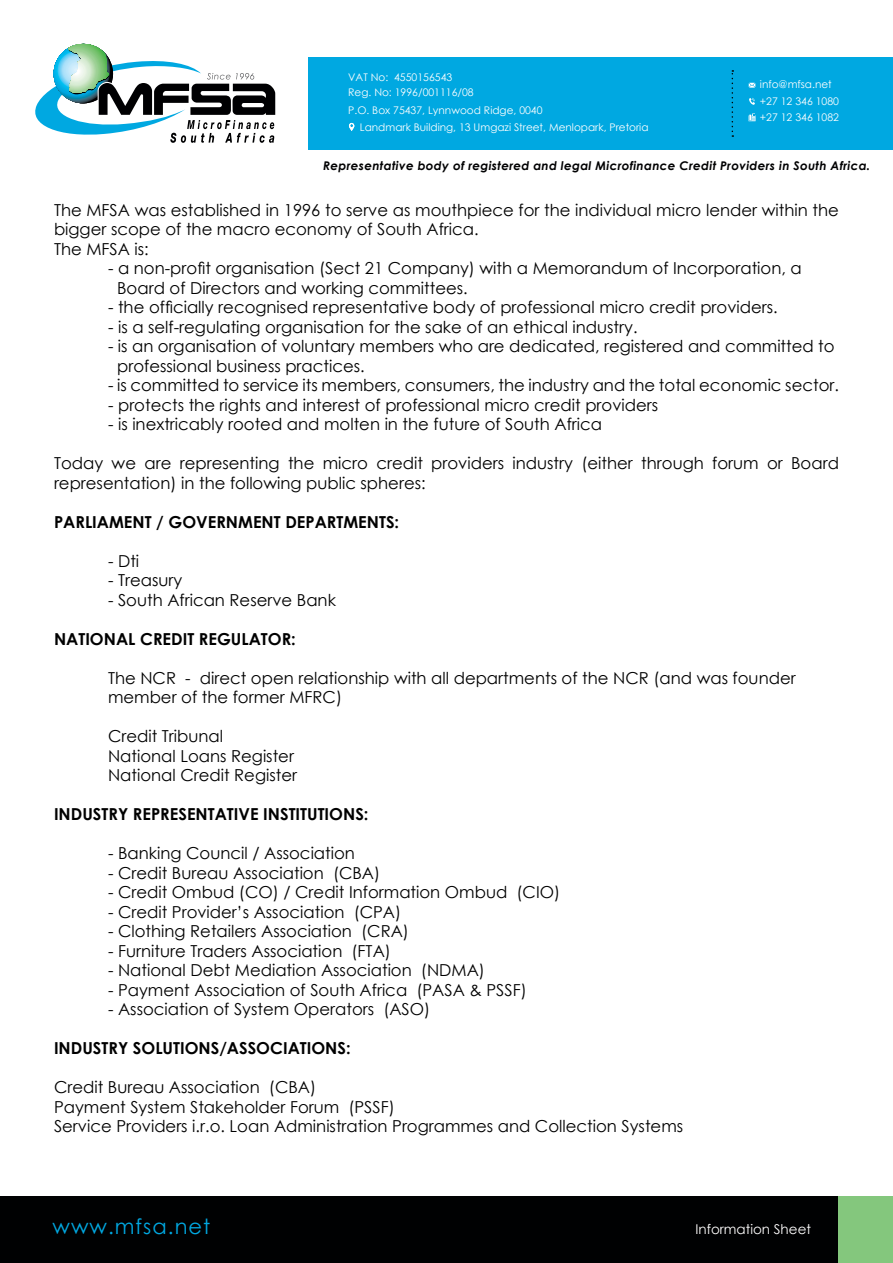
<style>
.page{position:relative;width:893px;height:1263px;background:#fff}
.page>*{position:absolute;margin:0;border:0;box-sizing:border-box;transform-origin:0 0}
.t1{font:21px "Century Gothic";letter-spacing:.05em;color:#00a8e1}
.t2{font:16.5px/19.5px "Century Gothic";color:#000}
.t3{font:700 16.5px "Century Gothic";color:#000}
.t4{font:13.5px "Century Gothic";color:#fff}
.t5{font:italic 700 12px "Century Gothic";letter-spacing:.025em;color:#000102}
.t6{font:10.5px/16.5px "Century Gothic";color:#fff}
</style>
<div class="page">
<div style="left:308px;top:58px;width:585px;height:92px;background:#00a8e1"></div>
<svg style="left:749px;top:113px;width:6px;height:8px"></svg>
<svg style="left:749px;top:98px;width:6px;height:7px"></svg>
<svg style="left:749px;top:83px;width:6px;height:5px"></svg>
<svg style="left:732px;top:70px;width:1px;height:67px"></svg>
<svg style="left:35px;top:44px;width:241px;height:99px"></svg>
<div style="left:0;top:1196px;width:893px;height:67px;background:#000102"></div>
<div style="left:839px;top:1196px;width:54px;height:67px;background:#84c77d"></div>
<svg style="left:349px;top:123px;width:5px;height:8px"></svg>
<p class="t6" style="left:348px;top:69px;width:127px;line-height:15px">VAT No: 4550156543<br>Reg. No: 1996/001116/08</p>
<p class="t6" style="left:360px;top:102px;width:290px;text-indent:-12px">P.O. Box 75437, Lynnwood Ridge, 0040<br>Landmark Building, 13 Umgazi Street, Menlopark, Pretoria</p>
<p class="t6" style="left:760px;top:76px;width:81px">info@mfsa.net +27 12 346 1080 +27 12 346 1082</p>
<p class="t5" style="left:323px;top:156px;width:549px">Representative body of registered and legal Microfinance Credit Providers in South Africa.</p>
<p class="t2" style="left:54px;top:200px;width:786px">The MFSA was established in 1996 to serve as mouthpiece for the individual micro lender within the bigger scope of the macro economy of South Africa.<br>The MFSA is:</p>
<p class="t2" style="left:117px;top:258px;width:686px;text-indent:-9px">- a non-profit organisation (Sect 21 Company) with a Memorandum of Incorporation, a<br>Board of Directors and working committees.</p>
<p class="t2" style="left:108px;top:297px;width:671px">- the officially recognised representative body of professional micro credit providers.</p>
<p class="t2" style="left:108px;top:317px;width:531px">- is a self-regulating organisation for the sake of an ethical industry.</p>
<p class="t2" style="left:117px;top:336px;width:719px;text-indent:-9px">- is an organisation of voluntary members who are dedicated, registered and committed to professional business practices.</p>
<p class="t2" style="left:108px;top:375px;width:732px">- is committed to service its members, consumers, the industry and the total economic sector.</p>
<p class="t2" style="left:108px;top:395px;width:552px">- protects the rights and interest of professional micro credit providers</p>
<p class="t2" style="left:108px;top:414px;width:496px">- is inextricably rooted and molten in the future of South Africa</p>
<p class="t2" style="left:54px;top:453px;width:786px">Today we are representing the micro credit providers industry (either through forum or Board representation) in the following public spheres:</p>
<p class="t3" style="left:54px;top:509px;width:347px">PARLIAMENT / GOVERNMENT DEPARTMENTS:</p>
<p class="t2" style="left:108px;top:551px;width:33px">- Dti</p>
<p class="t2" style="left:108px;top:570px;width:76px">- Treasury</p>
<p class="t2" style="left:108px;top:590px;width:229px">- South African Reserve Bank</p>
<p class="t3" style="left:54px;top:626px;width:243px">NATIONAL CREDIT REGULATOR:</p>
<p class="t2" style="left:108px;top:668px;width:689px">The NCR - direct open relationship with all departments of the NCR (and was founder member of the former MFRC)</p>
<p class="t2" style="left:108px;top:726px;width:191px">Credit Tribunal<br>National Loans Register<br>National Credit Register</p>
<p class="t3" style="left:54px;top:802px;width:316px">INDUSTRY REPRESENTATIVE INSTITUTIONS:</p>
<p class="t2" style="left:108px;top:843px;width:248px">- Banking Council / Association</p>
<p class="t2" style="left:108px;top:863px;width:274px">- Credit Bureau Association (CBA)</p>
<p class="t2" style="left:108px;top:882px;width:454px">- Credit Ombud (CO) / Credit Information Ombud (CIO)</p>
<p class="t2" style="left:108px;top:902px;width:295px">- Credit Provider’s Association (CPA)</p>
<p class="t2" style="left:108px;top:921px;width:302px">- Clothing Retailers Association (CRA)</p>
<p class="t2" style="left:108px;top:941px;width:284px">- Furniture Traders Association (FTA)</p>
<p class="t2" style="left:108px;top:960px;width:378px">- National Debt Mediation Association (NDMA)</p>
<p class="t2" style="left:108px;top:980px;width:420px">- Payment Association of South Africa (PASA &amp; PSSF)</p>
<p class="t2" style="left:108px;top:999px;width:324px">- Association of System Operators (ASO)</p>
<p class="t3" style="left:54px;top:1036px;width:298px">INDUSTRY SOLUTIONS/ASSOCIATIONS:</p>
<p class="t2" style="left:54px;top:1077px;width:631px">Credit Bureau Association (CBA)<br>Payment System Stakeholder Forum (PSSF)<br>Service Providers i.r.o. Loan Administration Programmes and Collection Systems</p>
<p class="t1" style="left:52px;top:1212px;width:159px">www.mfsa.net</p>
<p class="t4" style="left:695px;top:1220px;width:117px">Information Sheet</p>
</div>
